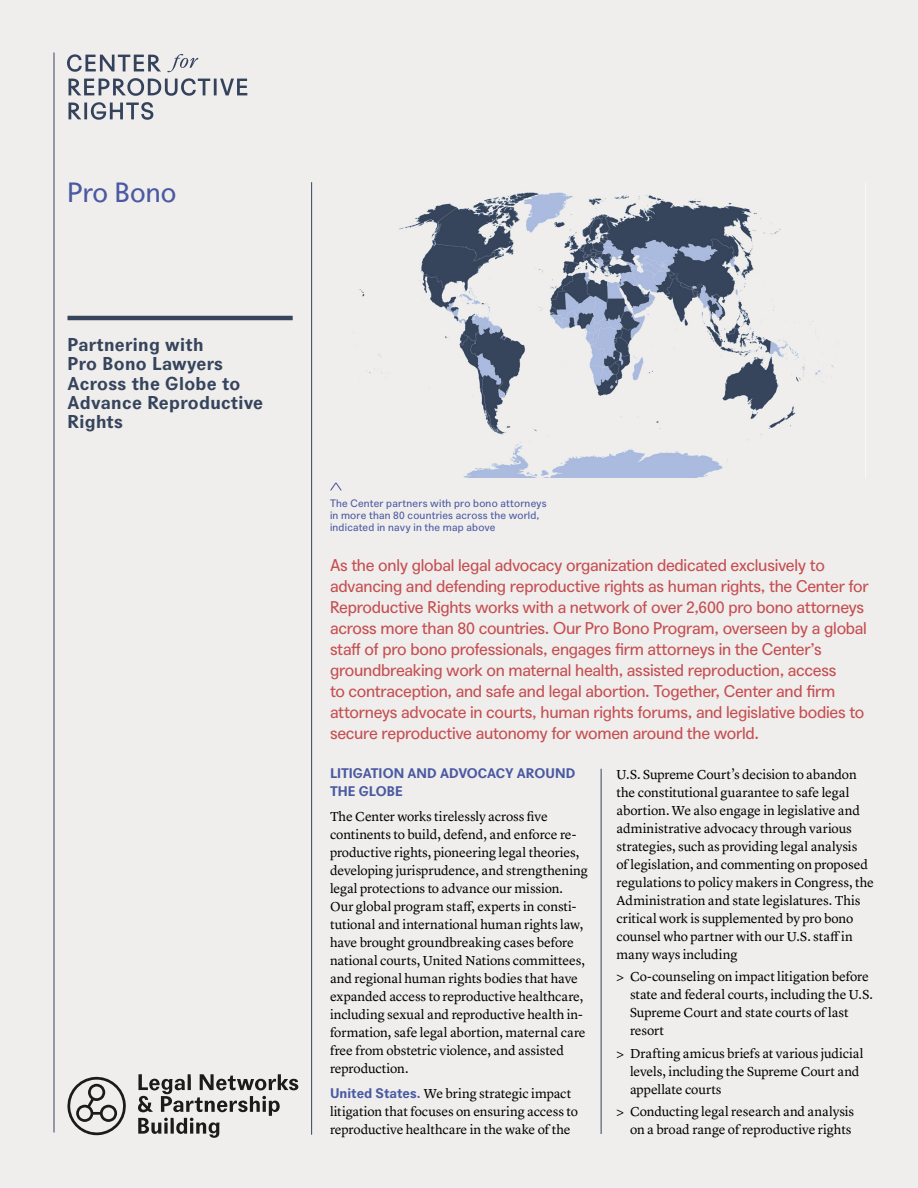
<style>
.page{position:relative;width:918px;height:1188px;background:#efeeed}
.page>*{position:absolute;margin:0;border:0;box-sizing:border-box;transform-origin:0 0}
.t1{font:27px "Agipo";color:#4a59a1}
.t2{font:700 18px/19.4px "Agipo";letter-spacing:.02em;color:#36445c}
.t3{font:16.5px/21px "Agipo";letter-spacing:-.015em;color:#c64e50}
.t4{font:13.5px/18px "Lyon Text";letter-spacing:-.01em;color:#000}
.t5{font:700 13.5px/18px "Agipo";color:#4a59a1}
.t6{font:10.5px/12px "Agipo";letter-spacing:.02em;color:#4a59a1}
.s1{font-family:"Agipo";font-weight:700;color:#4a59a1}
</style>
<div class="page">
<img style="left:352px;top:192px;width:482px;height:285px">
<svg style="left:67px;top:54px;width:94px;height:18px"></svg>
<svg style="left:69px;top:78px;width:178px;height:18px"></svg>
<svg style="left:69px;top:102px;width:84px;height:18px"></svg>
<svg style="left:167px;top:54px;width:31px;height:18px"></svg>
<hr style="left:311px;top:182px;width:1px;height:953px;background:#36445c">
<hr style="left:601px;top:769px;width:1px;height:365px;background:#36445c">
<hr style="left:68px;top:316px;width:225px;height:4px;background:#36445c">
<svg style="left:330px;top:483px;width:12px;height:7px"></svg>
<hr style="left:54px;top:52px;width:1px;height:1080px;background:#36445c">
<svg style="left:67px;top:1076px;width:59px;height:59px"></svg>
<svg style="left:138px;top:1074px;width:160px;height:64px"></svg>
<p class="t1" style="left:68px;top:171px;width:110px">Pro Bono</p>
<p class="t2" style="left:68px;top:333px;width:197px">Partnering with<br>Pro Bono Lawyers<br>Across the Globe to<br>Advance Reproductive<br>Rights</p>
<p class="t6" style="left:330px;top:496px;width:218px">The Center partners with pro bono attorneys in more than 80 countries across the world, indicated in navy in the map above</p>
<p class="t3" style="left:330px;top:553px;width:540px">As the only global legal advocacy organization dedicated exclusively to advancing and defending reproductive rights as human rights, the Center for Reproductive Rights works with a network of over 2,600 pro bono attorneys across more than 80 countries. Our Pro Bono Program, overseen by a global staff of pro bono professionals, engages firm attorneys in the Center’s groundbreaking work on maternal health, assisted reproduction, access<br>to contraception, and safe and legal abortion. Together, Center and firm attorneys advocate in courts, human rights forums, and legislative bodies to secure reproductive autonomy for women around the world.</p>
<p class="t5" style="left:330px;top:764px;width:247px">LITIGATION AND ADVOCACY AROUND<br>THE GLOBE</p>
<p class="t4" style="left:330px;top:807px;width:259px">The Center works tirelessly across five continents to build, defend, and enforce re&shy;productive rights, pioneering legal theories, developing jurisprudence, and strengthening legal protections to advance our mission.<br>Our global program staff, experts in consti&shy;tutional and international human rights law, have brought groundbreaking cases before national courts, United Nations committees, and regional human rights bodies that have expanded access to reproductive healthcare, including sexual and reproductive health in&shy;formation, safe legal abortion, maternal care free from obstetric violence, and assisted reproduction.</p>
<p class="t4" style="left:330px;top:1083px;width:250px"><span class="s1">United States.</span> We bring strategic impact litigation that focuses on ensuring access to reproductive healthcare in the wake of the</p>
<p class="t4" style="left:616px;top:764px;width:259px">U.S. Supreme Court’s decision to abandon the constitutional guarantee to safe legal abortion. We also engage in legislative and administrative advocacy through various strategies, such as providing legal analysis<br>of legislation, and commenting on proposed regulations to policy makers in Congress, the Administration and state legislatures. This critical work is supplemented by pro bono counsel who partner with our U.S. staff in many ways including</p>
<p class="t4" style="left:630px;top:967px;width:245px;text-indent:-14px">&gt; Co-counseling on impact litigation before state and federal courts, including the U.S.<br>Supreme Court and state courts of last resort</p>
<p class="t4" style="left:630px;top:1043px;width:235px;text-indent:-14px">&gt; Drafting amicus briefs at various judicial levels, including the Supreme Court and appellate courts</p>
<p class="t4" style="left:616px;top:1101px;width:239px;text-align:right">&gt; Conducting legal research and analysis on a broad range of reproductive rights</p>
</div>
